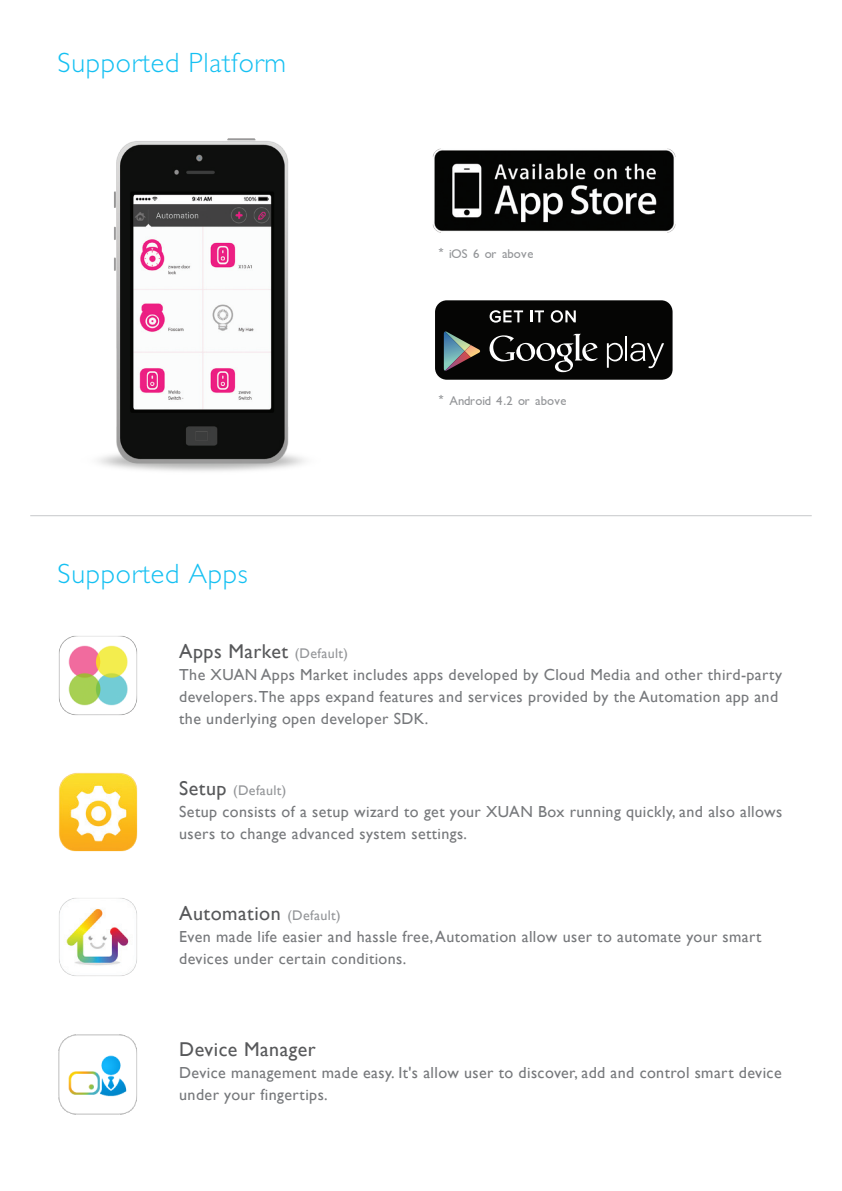
<style>
.page{position:relative;width:842px;height:1191px;background:#fff}
.page>*{position:absolute;margin:0;border:0;box-sizing:border-box;transform-origin:0 0}
.t1{font:300 28px "Gill Sans";letter-spacing:.025em;color:#15c0f2}
.t2{font:20px "Gill Sans";letter-spacing:.025em;color:#57585a}
.t3{font:16px/22px "Gill Sans";letter-spacing:.025em;color:#76787b}
.t4{font:300 14px "Gill Sans";letter-spacing:.025em;color:#939598}
.t5{font:14px "Gill Sans";letter-spacing:.025em;color:#939598}
.s1{font-family:"Arial";font-weight:400}
.s2{font-size:14px;color:#939598}
.s3{font-size:20px;color:#57585a}
</style>
<div class="page">
<hr style="left:30px;top:515px;width:782px;height:1px;background:#c7c8ca">
<img style="left:432px;top:148px;width:244px;height:85px">
<svg style="left:435px;top:300px;width:238px;height:80px;background:#222322"></svg>
<img style="left:98px;top:138px;width:207px;height:333px">
<img style="left:59px;top:898px;width:78px;height:78px">
<img style="left:58px;top:1034px;width:79px;height:80px">
<img style="left:58px;top:772px;width:80px;height:79px">
<img style="left:58px;top:636px;width:80px;height:79px">
<h1 class="t1" style="left:58px;top:46px;width:230px">Supported Platform</h1>
<h1 class="t1" style="left:58px;top:557px;width:192px">Supported Apps</h1>
<p class="t4" style="left:439px;top:246px;width:96px"><span class="s1">*</span> iOS 6 or above</p>
<p class="t4" style="left:439px;top:394px;width:129px"><span class="s1">*</span> Android 4.2 or above</p>
<p class="t2" style="left:179px;top:640px;width:170px">Apps Market <span class="s2">(Default)</span></p>
<p class="t3" style="left:179px;top:664px;width:604px">The XUAN Apps Market includes apps developed by Cloud Media and other third-party developers. The apps expand features and services provided by the Automation app and the underlying open developer SDK.</p>
<p class="t5" style="left:179px;top:782px;width:109px"><span class="s3">Setup</span> (Default)</p>
<p class="t3" style="left:179px;top:800px;width:604px">Setup consists of a setup wizard to get your XUAN Box running quickly, and also allows users to change advanced system settings.</p>
<p class="t2" style="left:179px;top:901px;width:163px">Automation <span class="s2">(Default)</span></p>
<p class="t3" style="left:179px;top:925px;width:584px">Even made life easier and hassle free, Automation allow user to automate your smart devices under certain conditions.</p>
<p class="t2" style="left:179px;top:1037px;width:138px">Device Manager</p>
<p class="t3" style="left:179px;top:1062px;width:604px">Device management made easy. It's allow user to discover, add and control smart device under your fingertips.</p>
</div>
